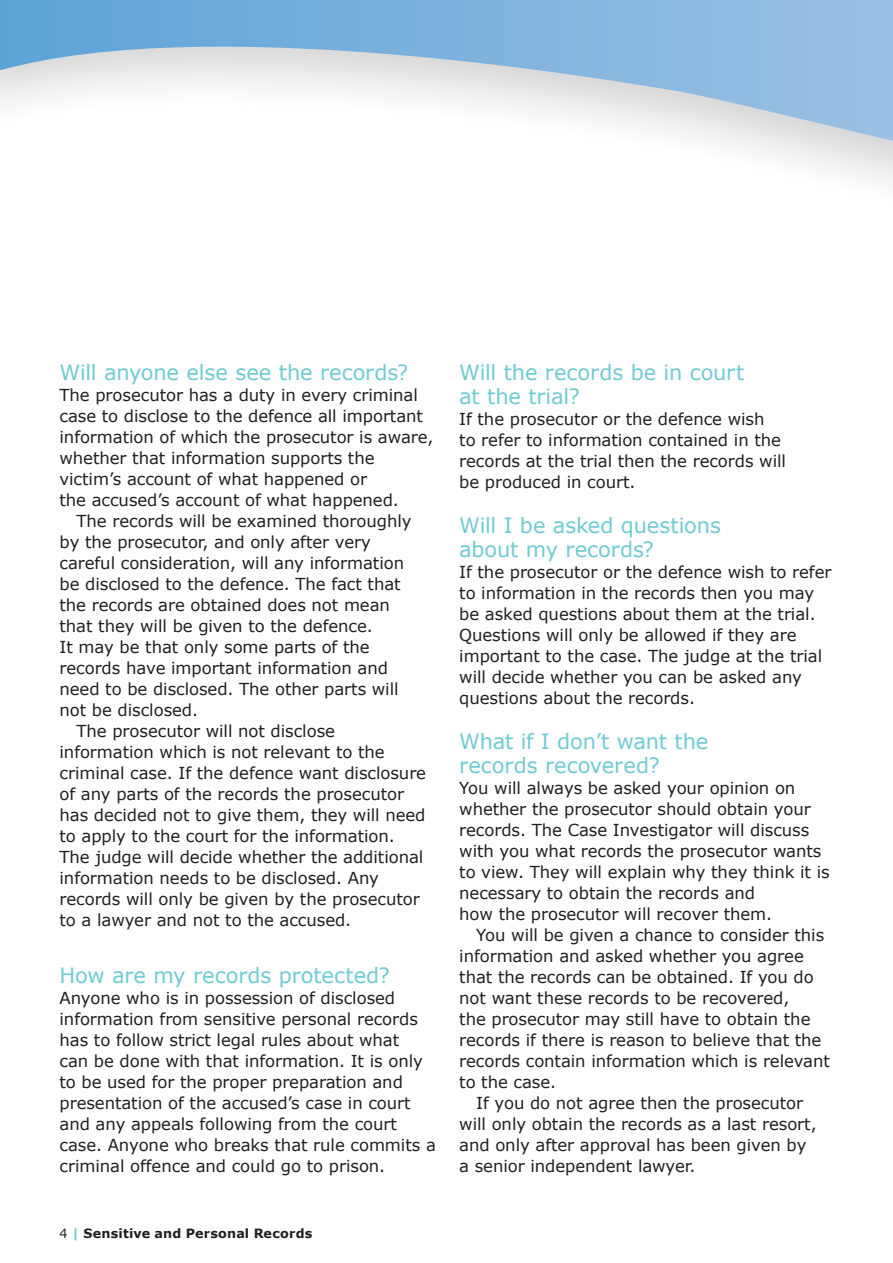
<style>
.page{position:relative;width:893px;height:1263px;background:#fff}
.page>*{position:absolute;margin:0;border:0;box-sizing:border-box;transform-origin:0 0}
.Pull_out_FACT{font:21px/24px "Verdana";letter-spacing:-.005em;color:#6fcbd2}
.Body_text{font:16.5px/21px "Verdana";letter-spacing:-.005em;color:#231f20}
.Body_text_indent{font:16.5px/21px "Verdana";letter-spacing:-.005em;color:#231f20}
.FOOTER_LEFT_Leaflet{font:700 12.75px "Verdana";letter-spacing:.015em;color:#231f20}
.s1{font-weight:400}
.s2{color:#6fcbd2}
</style>
<div class="page">
<svg style="left:0;top:0;width:893px;height:141px"></svg>
<p class="Pull_out_FACT" style="left:60px;top:360px;width:350px">Will anyone else see the records?</p>
<p class="Body_text" style="left:60px;top:384px;width:375px">The prosecutor has a duty in every criminal case to disclose to the defence all important information of which the prosecutor is aware, whether that information supports the victim’s account of what happened or<br>the accused’s account of what happened.</p>
<p class="Body_text_indent" style="left:60px;top:510px;width:354px;text-indent:17px">The records will be examined thoroughly by the prosecutor, and only after very careful consideration, will any information be disclosed to the defence. The fact that the records are obtained does not mean that they will be given to the defence.<br>It may be that only some parts of the records have important information and need to be disclosed. The other parts will not be disclosed.</p>
<p class="Body_text_indent" style="left:60px;top:720px;width:368px;text-indent:17px">The prosecutor will not disclose information which is not relevant to the criminal case. If the defence want disclosure of any parts of the records the prosecutor has decided not to give them, they will need to apply to the court for the information.<br>The judge will decide whether the additional information needs to be disclosed. Any records will only be given by the prosecutor to a lawyer and not to the accused.</p>
<p class="Pull_out_FACT" style="left:60px;top:962px;width:332px">How are my records protected?</p>
<p class="Body_text" style="left:60px;top:987px;width:378px">Anyone who is in possession of disclosed information from sensitive personal records has to follow strict legal rules about what<br>can be done with that information. It is only to be used for the proper preparation and presentation of the accused’s case in court and any appeals following from the court case. Anyone who breaks that rule commits a criminal offence and could go to prison.</p>
<p class="FOOTER_LEFT_Leaflet" style="left:60px;top:1225px;width:254px"><span class="s1">4</span> <span class="s2">|</span> Sensitive and Personal Records</p>
<p class="Pull_out_FACT" style="left:459px;top:360px;width:286px">Will the records be in court at the trial?</p>
<p class="Body_text" style="left:459px;top:408px;width:328px">If the prosecutor or the defence wish<br>to refer to information contained in the records at the trial then the records will be produced in court.</p>
<p class="Pull_out_FACT" style="left:459px;top:513px;width:263px">Will I be asked questions</p>
<p class="Pull_out_FACT" style="left:459px;top:537px;width:196px">about my records?</p>
<p class="Body_text" style="left:459px;top:561px;width:374px">If the prosecutor or the defence wish to refer to information in the records then you may be asked questions about them at the trial.<br>Questions will only be allowed if they are important to the case. The judge at the trial will decide whether you can be asked any questions about the records.</p>
<p class="Pull_out_FACT" style="left:459px;top:729px;width:251px">What if I don’t want the records recovered?</p>
<p class="Body_text" style="left:459px;top:777px;width:372px">You will always be asked your opinion on whether the prosecutor should obtain your records. The Case Investigator will discuss with you what records the prosecutor wants to view. They will explain why they think it is necessary to obtain the records and</p>
<p class="Body_text" style="left:459px;top:903px;width:314px">how the prosecutor will recover them.</p>
<p class="Body_text_indent" style="left:459px;top:924px;width:372px;text-indent:17px">You will be given a chance to consider this information and asked whether you agree that the records can be obtained. If you do not want these records to be recovered,<br>the prosecutor may still have to obtain the records if there is reason to believe that the records contain information which is relevant to the case.</p>
<p class="Body_text_indent" style="left:459px;top:1092px;width:359px;text-indent:17px">If you do not agree then the prosecutor will only obtain the records as a last resort, and only after approval has been given by a senior independent lawyer.</p>
</div>
